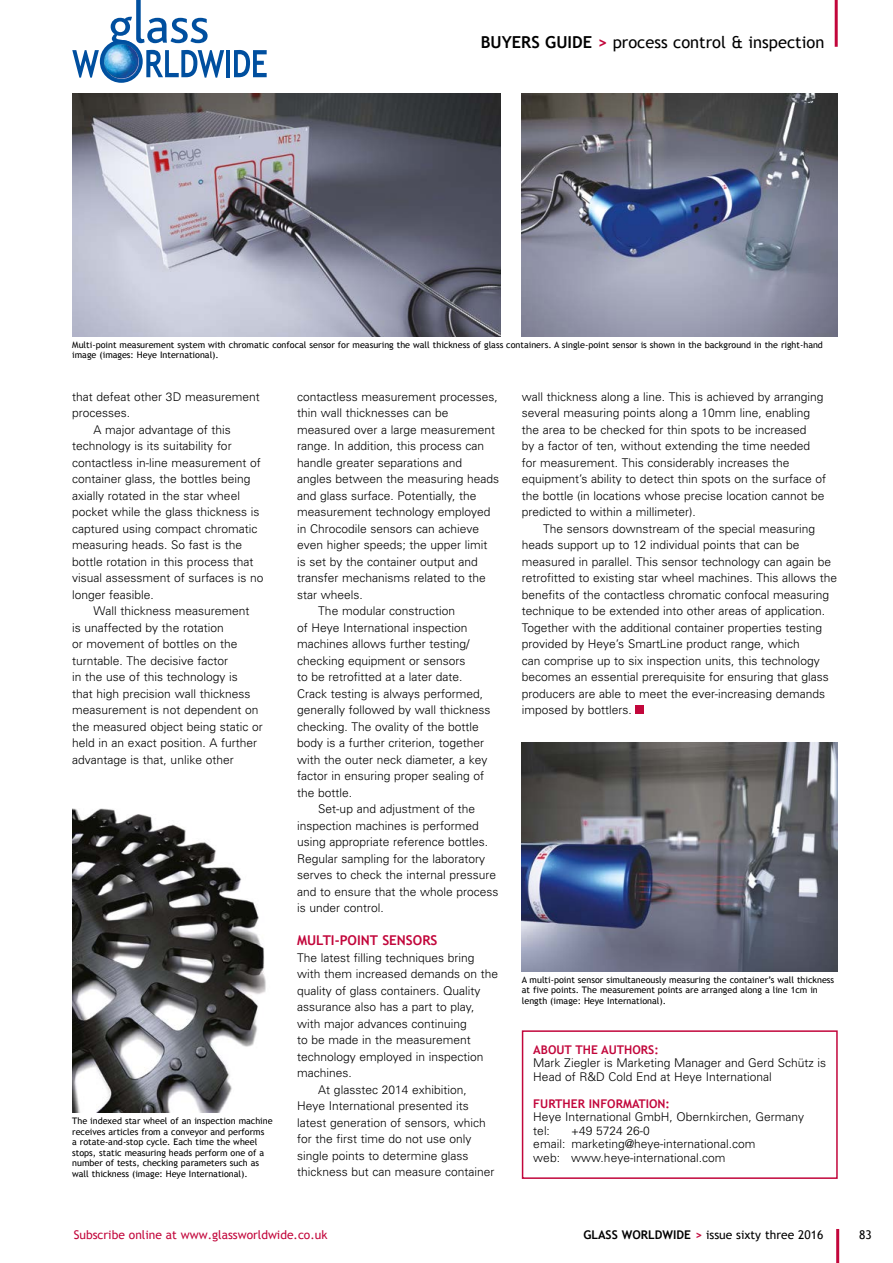
<style>
.page{position:relative;width:893px;height:1263px;background:#fff}
.page>*{position:absolute;margin:0;border:0;box-sizing:border-box;transform-origin:0 0}
.t1{font:16.5px "Trebuchet MS";color:#000}
.t2{font:700 13.5px "Trebuchet MS";color:#c2063b}
.t3{font:300 12px/16.5px "Univers";color:#000}
.t4{font:12px "Trebuchet MS";color:#c2063b}
.t5{font:12px "Trebuchet MS";color:#000}
.t6{font:700 12px "Trebuchet MS";color:#c2063b}
.t7{font:9px/10.5px "Trebuchet MS";color:#000}
.s1{font-weight:700}
.s2{font-weight:700;color:#c2063b}
</style>
<div class="page">
<div style="left:522px;top:1030px;width:316px;height:149px;border:2px solid #c2063b"></div>
<img style="left:72px;top:808px;width:194px;height:305px">
<img style="left:522px;top:743px;width:316px;height:228px">
<img style="left:72px;top:94px;width:429px;height:243px">
<img style="left:522px;top:94px;width:316px;height:243px">
<div style="left:635px;top:705px;width:9px;height:9px;background:#c2063b"></div>
<hr style="left:836px;top:1229px;width:3px;height:34px;background:#c2063b">
<hr style="left:835px;top:0;width:3px;height:47px;background:#c2063b">
<svg style="left:100px;top:40px;width:43px;height:43px"></svg>
<svg style="left:72px;top:50px;width:27px;height:28px"></svg>
<hr style="left:226px;top:50px;width:4px;height:27px;background:#004f9f">
<svg style="left:234px;top:50px;width:33px;height:27px"></svg>
<svg style="left:109px;top:0;width:115px;height:78px"></svg>
<svg style="left:102px;top:42px;width:39px;height:39px"></svg>
<img style="left:104px;top:44px;width:34px;height:35px;border-radius:17px">
<h1 class="t1" style="left:481px;top:32px;width:345px"><span class="s1">BUYERS GUIDE</span> <span class="s2">&gt;</span> process control &amp; inspection</h1>
<p class="t7" style="left:72px;top:339px;width:752px">Multi-point measurement system with chromatic confocal sensor for measuring the wall thickness of glass containers. A single-point sensor is shown in the background in the right-hand image (images: Heye International).</p>
<p class="t3" style="left:522px;top:388px;width:306px">wall thickness along a line. This is achieved by arranging several measuring points along a 10mm line, enabling the area to be checked for thin spots to be increased<br>by a factor of ten, without extending the time needed for measurement. This considerably increases the equipment’s ability to detect thin spots on the surface of the bottle (in locations whose precise location cannot be predicted to within a millimeter).</p>
<p class="t3" style="left:522px;top:520px;width:317px;text-indent:21px">The sensors downstream of the special measuring heads support up to 12 individual points that can be measured in parallel. This sensor technology can again be retrofitted to existing star wheel machines. This allows the benefits of the contactless chromatic confocal measuring technique to be extended into other areas of application.<br>Together with the additional container properties testing provided by Heye’s SmartLine product range, which<br>can comprise up to six inspection units, this technology becomes an essential prerequisite for ensuring that glass producers are able to meet the ever-increasing demands imposed by bottlers.</p>
<p class="t3" style="left:72px;top:388px;width:189px">that defeat other 3D measurement</p>
<p class="t3" style="left:72px;top:405px;width:60px">processes.</p>
<p class="t3" style="left:94px;top:421px;width:139px">A major advantage of this</p>
<p class="t3" style="left:72px;top:438px;width:161px">technology is its suitability for</p>
<p class="t3" style="left:72px;top:454px;width:190px">contactless in-line measurement of</p>
<p class="t3" style="left:72px;top:471px;width:180px">container glass, the bottles being</p>
<p class="t3" style="left:72px;top:487px;width:169px">axially rotated in the star wheel</p>
<p class="t3" style="left:72px;top:504px;width:189px">pocket while the glass thickness is</p>
<p class="t3" style="left:72px;top:520px;width:187px">captured using compact chromatic</p>
<p class="t3" style="left:72px;top:537px;width:171px">measuring heads. So fast is the</p>
<p class="t3" style="left:72px;top:553px;width:183px">bottle rotation in this process that</p>
<p class="t3" style="left:72px;top:570px;width:193px">visual assessment of surfaces is no</p>
<p class="t3" style="left:72px;top:586px;width:83px">longer feasible.</p>
<p class="t3" style="left:94px;top:603px;width:157px">Wall thickness measurement</p>
<p class="t3" style="left:72px;top:619px;width:153px">is unaffected by the rotation</p>
<p class="t3" style="left:72px;top:636px;width:167px">or movement of bottles on the</p>
<p class="t3" style="left:72px;top:652px;width:157px">turntable. The decisive factor</p>
<p class="t3" style="left:72px;top:669px;width:167px">in the use of this technology is</p>
<p class="t3" style="left:72px;top:685px;width:180px">that high precision wall thickness</p>
<p class="t3" style="left:72px;top:702px;width:188px">measurement is not dependent on</p>
<p class="t3" style="left:72px;top:718px;width:192px">the measured object being static or</p>
<p class="t3" style="left:72px;top:735px;width:186px">held in an exact position. A further</p>
<p class="t3" style="left:72px;top:751px;width:163px">advantage is that, unlike other</p>
<p class="t3" style="left:297px;top:388px;width:202px">contactless measurement processes,</p>
<p class="t3" style="left:297px;top:405px;width:153px">thin wall thicknesses can be</p>
<p class="t3" style="left:297px;top:421px;width:200px">measured over a large measurement</p>
<p class="t3" style="left:297px;top:438px;width:189px">range. In addition, this process can</p>
<p class="t3" style="left:297px;top:454px;width:167px">handle greater separations and</p>
<p class="t3" style="left:297px;top:471px;width:204px">angles between the measuring heads</p>
<p class="t3" style="left:297px;top:487px;width:181px">and glass surface. Potentially, the</p>
<p class="t3" style="left:297px;top:504px;width:195px">measurement technology employed</p>
<p class="t3" style="left:297px;top:520px;width:184px">in Chrocodile sensors can achieve</p>
<p class="t3" style="left:297px;top:537px;width:192px">even higher speeds; the upper limit</p>
<p class="t3" style="left:297px;top:553px;width:182px">is set by the container output and</p>
<p class="t3" style="left:297px;top:570px;width:190px">transfer mechanisms related to the</p>
<p class="t3" style="left:297px;top:586px;width:67px">star wheels.</p>
<p class="t3" style="left:318px;top:603px;width:138px">The modular construction</p>
<p class="t3" style="left:297px;top:619px;width:172px">of Heye International inspection</p>
<p class="t3" style="left:297px;top:636px;width:174px">machines allows further testing/</p>
<p class="t3" style="left:297px;top:652px;width:170px">checking equipment or sensors</p>
<p class="t3" style="left:297px;top:669px;width:167px">to be retrofitted at a later date.</p>
<p class="t3" style="left:297px;top:685px;width:188px">Crack testing is always performed,</p>
<p class="t3" style="left:297px;top:702px;width:195px">generally followed by wall thickness</p>
<p class="t3" style="left:297px;top:718px;width:183px">checking. The ovality of the bottle</p>
<p class="t3" style="left:297px;top:735px;width:189px">body is a further criterion, together</p>
<p class="t3" style="left:297px;top:751px;width:192px">with the outer neck diameter, a key</p>
<p class="t3" style="left:297px;top:768px;width:189px">factor in ensuring proper sealing of</p>
<p class="t3" style="left:297px;top:784px;width:57px">the bottle.</p>
<p class="t3" style="left:318px;top:801px;width:158px">Set-up and adjustment of the</p>
<p class="t3" style="left:297px;top:817px;width:183px">inspection machines is performed</p>
<p class="t3" style="left:297px;top:834px;width:193px">using appropriate reference bottles.</p>
<p class="t3" style="left:297px;top:850px;width:190px">Regular sampling for the laboratory</p>
<p class="t3" style="left:297px;top:867px;width:201px">serves to check the internal pressure</p>
<p class="t3" style="left:297px;top:883px;width:203px">and to ensure that the whole process</p>
<p class="t3" style="left:297px;top:900px;width:88px">is under control.</p>
<p class="t2" style="left:297px;top:932px;width:142px">MULTI-POINT SENSORS</p>
<p class="t3" style="left:297px;top:949px;width:179px">The latest filling techniques bring</p>
<p class="t3" style="left:297px;top:966px;width:203px">with them increased demands on the</p>
<p class="t3" style="left:297px;top:982px;width:185px">quality of glass containers. Quality</p>
<p class="t3" style="left:297px;top:999px;width:179px">assurance also has a part to play,</p>
<p class="t3" style="left:297px;top:1015px;width:171px">with major advances continuing</p>
<p class="t3" style="left:297px;top:1032px;width:175px">to be made in the measurement</p>
<p class="t3" style="left:297px;top:1048px;width:188px">technology employed in inspection</p>
<p class="t3" style="left:297px;top:1065px;width:56px">machines.</p>
<p class="t3" style="left:318px;top:1081px;width:150px">At glasstec 2014 exhibition,</p>
<p class="t3" style="left:297px;top:1098px;width:173px">Heye International presented its</p>
<p class="t3" style="left:297px;top:1114px;width:190px">latest generation of sensors, which</p>
<p class="t3" style="left:297px;top:1131px;width:176px">for the first time do not use only</p>
<p class="t3" style="left:297px;top:1147px;width:173px">single points to determine glass</p>
<p class="t3" style="left:297px;top:1164px;width:199px">thickness but can measure container</p>
<p class="t7" style="left:522px;top:974px;width:314px">A multi-point sensor simultaneously measuring the container’s wall thickness at five points. The measurement points are arranged along a line 1cm in length (image: Heye International).</p>
<p class="t6" style="left:533px;top:1042px;width:127px">ABOUT THE AUTHORS:</p>
<p class="t3" style="left:533px;top:1056px;width:294px;line-height:13.5px">Mark Ziegler is Marketing Manager and Gerd Schütz is<br>Head of R&amp;D Cold End at Heye International</p>
<p class="t6" style="left:533px;top:1096px;width:138px">FURTHER INFORMATION:</p>
<p class="t3" style="left:533px;top:1110px;width:272px;line-height:13.5px">Heye International GmbH, Obernkirchen, Germany tel:</p>
<p class="t7" style="left:72px;top:1116px;width:202px">The indexed star wheel of an inspection machine receives articles from a conveyor and performs<br>a rotate-and-stop cycle. Each time the wheel stops, static measuring heads perform one of a number of tests, checking parameters such as wall thickness (image: Heye International).</p>
<p class="t3" style="left:533px;top:1123px;width:224px;line-height:13.5px;text-indent:38px">+49 5724 26-0<br>email: marketing@heye-international.com web: www.heye-international.com</p>
<p class="t4" style="left:74px;top:1228px;width:255px">Subscribe online at www.glassworldwide.co.uk</p>
<p class="t5" style="left:583px;top:1228px;width:242px"><span class="s1">GLASS WORLDWIDE</span> <span class="s2">&gt;</span> issue sixty three 2016</p>
<p class="t5" style="left:859px;top:1228px;width:14px">83</p>
</div>
